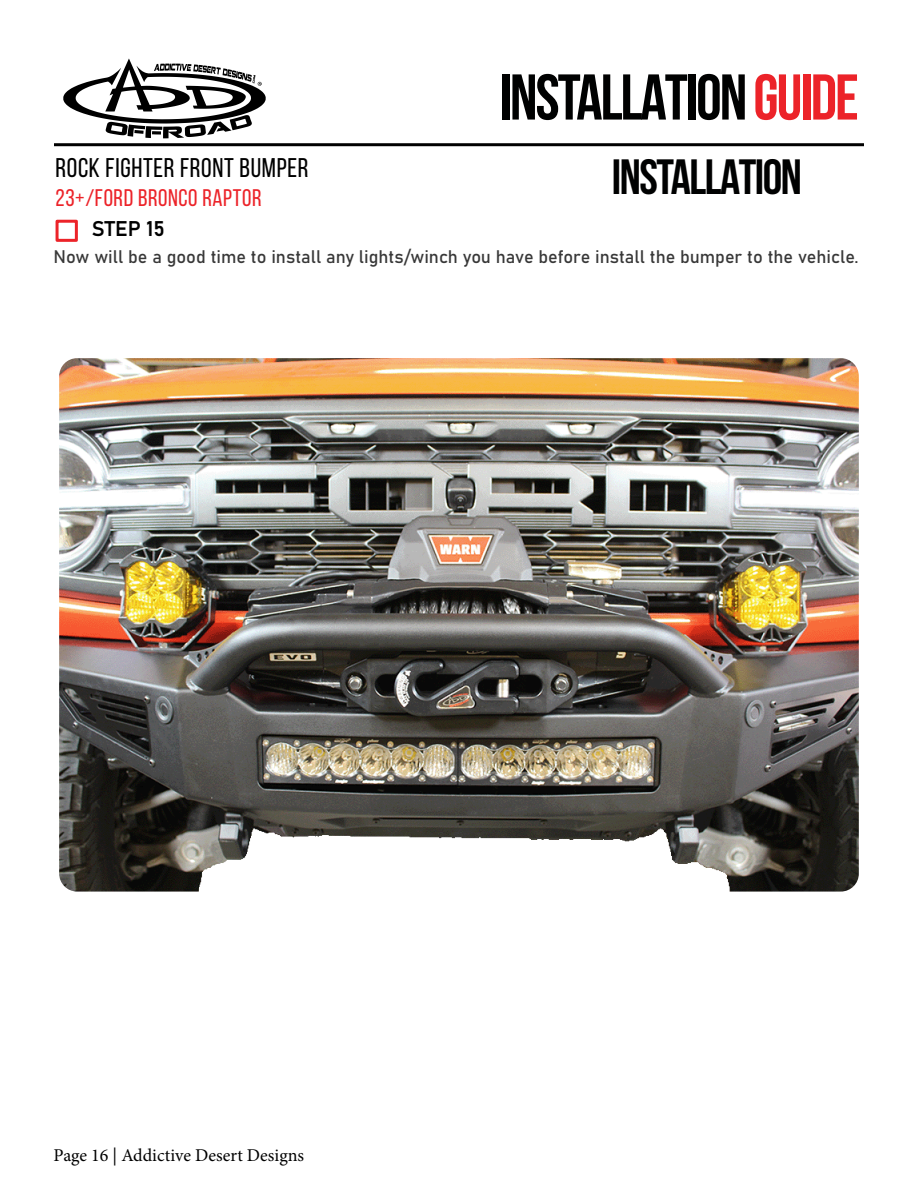
<style>
.page{position:relative;width:918px;height:1188px;background:#fff}
.page>*{position:absolute;margin:0;border:0;box-sizing:border-box;transform-origin:0 0}
.t1{font:700 64.5px "Bebas Neue";letter-spacing:-.03em;color:#000101}
.t2{font:700 49.5px "Bebas Neue";letter-spacing:-.03em;color:#000101}
.t3{font:27px "Bebas Neue";letter-spacing:.025em;color:#000}
.t4{font:24px "Bebas Neue";letter-spacing:.025em;color:#ec2329}
.t5{font:21px "Bahnschrift";color:#000}
.t6{font:18px "Bahnschrift";color:#383838}
.t7{font:18px "Minion Pro";color:#000}
.s1{color:#ec2329}
</style>
<div class="page">
<hr style="left:54px;top:143px;width:810px;height:3px;background:#000">
<svg style="left:63px;top:59px;width:203px;height:79px"></svg>
<div style="left:56px;top:220px;width:22px;height:22px;border:3px solid #ec2329"></div>
<img style="left:59px;top:358px;width:800px;height:534px">
<h3 class="t3" style="left:56px;top:153px;width:254px">ROCK FIGHTER FRONT BUMPER</h3>
<h3 class="t4" style="left:56px;top:185px;width:208px">23+/FORD BRONCO RAPTOR</h3>
<h1 class="t1" style="left:500px;top:62px;width:361px">INSTALLATION<span class="s1">guide</span></h1>
<h2 class="t2" style="left:612px;top:150px;width:192px">INSTALLATION</h2>
<p class="t5" style="left:92px;top:213px;width:75px">STEP 15</p>
<p class="t6" style="left:54px;top:243px;width:807px">Now will be a good time to install any lights/winch you have before install the bumper to the vehicle.</p>
<p class="t7" style="left:54px;top:1143px;width:252px">Page 16 | Addictive Desert Designs</p>
</div>
